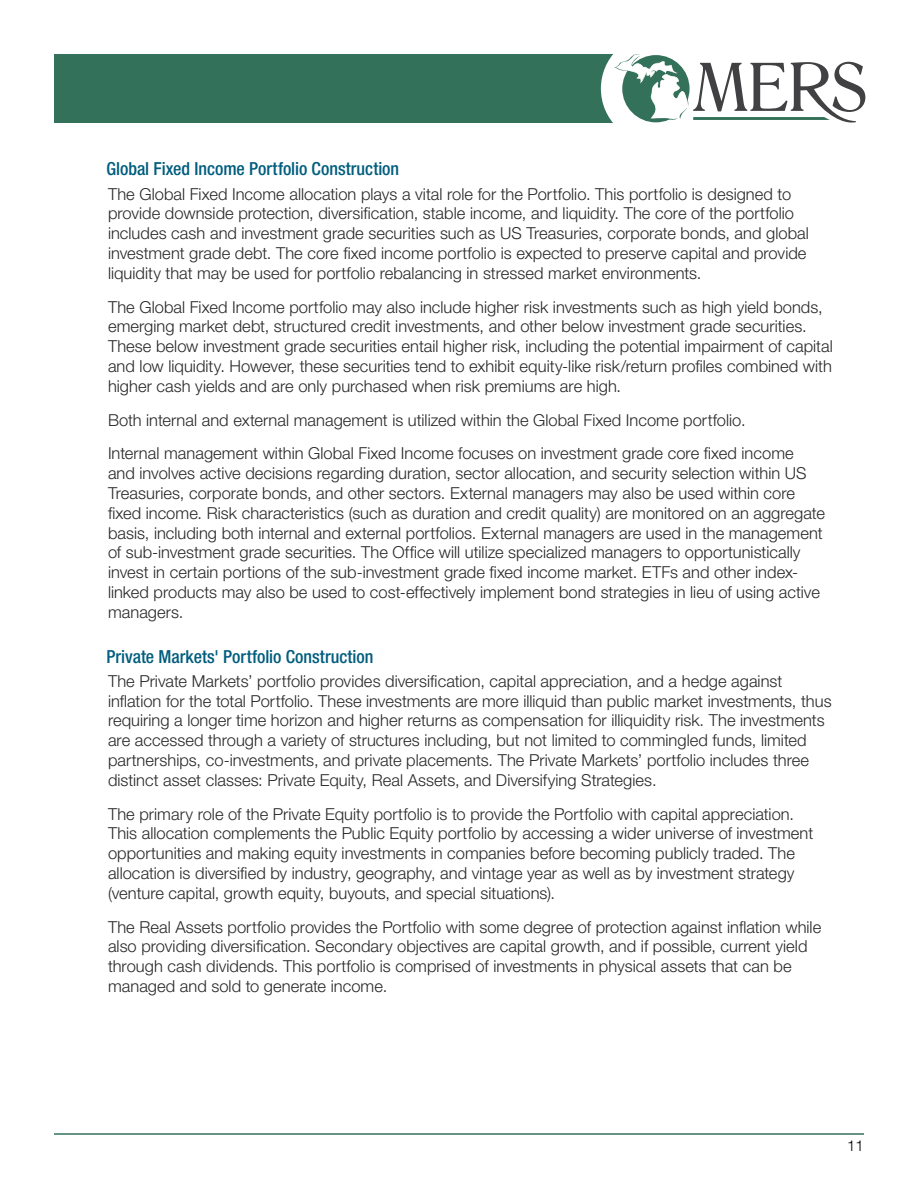
<style>
.page{position:relative;width:918px;height:1188px;background:#fff}
.page>*{position:absolute;margin:0;border:0;box-sizing:border-box;transform-origin:0 0}
.t1{font:500 condensed 18px "Helvetica Neue LT Std";color:#005d7e}
.t2{font:300 16.5px/19.8px "Helvetica Neue LT Std";color:#292829}
.t3{font:300 15px "Helvetica Neue LT Std";color:#000}
</style>
<div class="page">
<hr style="left:54px;top:1133px;width:810px;height:2px;background:#34715b">
<div style="left:54px;top:54px;width:582px;height:69px;background:#34715b"></div>
<div style="left:601px;top:34px;width:109px;height:109px;background:#fff;border-radius:50%"></div>
<svg style="left:614px;top:54px;width:251px;height:69px"></svg>
<p class="t1" style="left:107px;top:158px;width:294px">Global Fixed Income Portfolio Construction</p>
<p class="t2" style="left:108px;top:183px;width:702px">The Global Fixed Income allocation plays a vital role for the Portfolio. This portfolio is designed to provide downside protection, diversification, stable income, and liquidity. The core of the portfolio includes cash and investment grade securities such as US Treasuries, corporate bonds, and global investment grade debt. The core fixed income portfolio is expected to preserve capital and provide liquidity that may be used for portfolio rebalancing in stressed market environments.</p>
<p class="t2" style="left:108px;top:296px;width:726px">The Global Fixed Income portfolio may also include higher risk investments such as high yield bonds, emerging market debt, structured credit investments, and other below investment grade securities.<br>These below investment grade securities entail higher risk, including the potential impairment of capital and low liquidity. However, these securities tend to exhibit equity-like risk/return profiles combined with higher cash yields and are only purchased when risk premiums are high.</p>
<p class="t2" style="left:108px;top:402px;width:687px;line-height:33.9px">Both internal and external management is utilized within the Global Fixed Income portfolio.<br>Internal management within Global Fixed Income focuses on investment grade core fixed income</p>
<p class="t2" style="left:108px;top:463px;width:719px">and involves active decisions regarding duration, sector allocation, and security selection within US Treasuries, corporate bonds, and other sectors. External managers may also be used within core fixed income. Risk characteristics (such as duration and credit quality) are monitored on an aggregate basis, including both internal and external portfolios. External managers are used in the management of sub-investment grade securities. The Office will utilize specialized managers to opportunistically invest in certain portions of the sub-investment grade fixed income market. ETFs and other index&shy;linked products may also be used to cost-effectively implement bond strategies in lieu of using active managers.</p>
<p class="t1" style="left:107px;top:646px;width:268px">Private Markets' Portfolio Construction</p>
<p class="t2" style="left:108px;top:671px;width:725px">The Private Markets’ portfolio provides diversification, capital appreciation, and a hedge against inflation for the total Portfolio. These investments are more illiquid than public market investments, thus requiring a longer time horizon and higher returns as compensation for illiquidity risk. The investments are accessed through a variety of structures including, but not limited to commingled funds, limited partnerships, co-investments, and private placements. The Private Markets’ portfolio includes three distinct asset classes: Private Equity, Real Assets, and Diversifying Strategies.</p>
<p class="t2" style="left:108px;top:804px;width:707px">The primary role of the Private Equity portfolio is to provide the Portfolio with capital appreciation.<br>This allocation complements the Public Equity portfolio by accessing a wider universe of investment opportunities and making equity investments in companies before becoming publicly traded. The allocation is diversified by industry, geography, and vintage year as well as by investment strategy (venture capital, growth equity, buyouts, and special situations).</p>
<p class="t2" style="left:108px;top:917px;width:715px">The Real Assets portfolio provides the Portfolio with some degree of protection against inflation while also providing diversification. Secondary objectives are capital growth, and if possible, current yield through cash dividends. This portfolio is comprised of investments in physical assets that can be managed and sold to generate income.</p>
<p class="t3" style="left:847px;top:1136px;width:18px">11</p>
</div>
